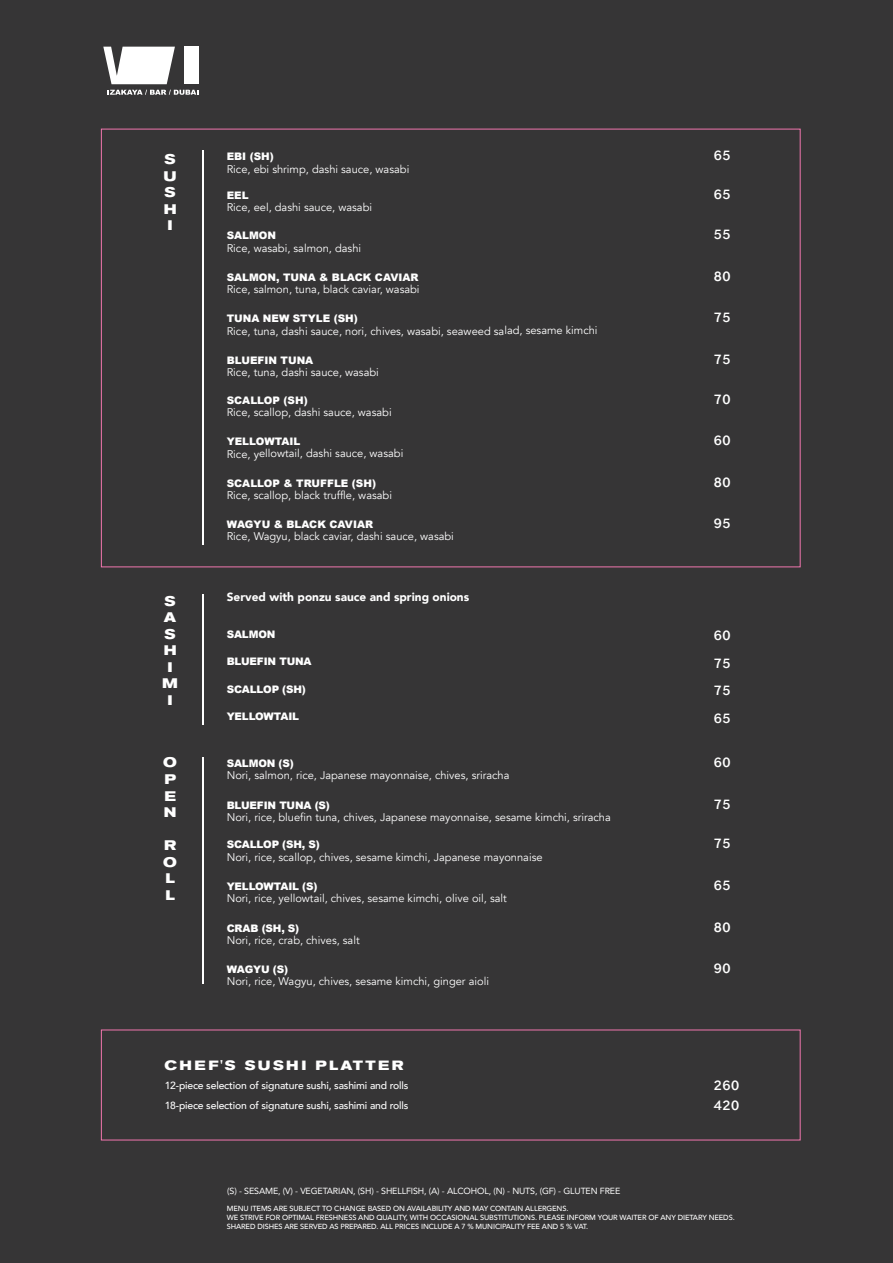
<style>
.page{position:relative;width:893px;height:1263px;background:#363536}
.page>*{position:absolute;margin:0;border:0;box-sizing:border-box;transform-origin:0 0}
.t1{font:18px "Arial Hebrew";letter-spacing:-.015em;color:#fff}
.t2{font:700 expanded 13.8px/16.5px "Akzidenz Grotesk Pro";color:#fff;text-align:justify}
.t3{font:700 expanded 13.35px "Akzidenz Grotesk Pro";letter-spacing:.18em;color:#fff}
.t4{font:900 11.85px "Avenir";color:#fff}
.t5{font:11.1px "Avenir";color:#fff}
.t6{font:900 10.35px "Arial";letter-spacing:-.015em;color:#fff}
.t7{font:500 10.35px "Avenir";letter-spacing:-.015em;color:#fff}
.t8{font:8.85px "Avenir";letter-spacing:-.015em;color:#fff}
.t9{font:500 7.35px/8.9px "Avenir";letter-spacing:-.015em;color:#fff}
</style>
<div class="page">
<hr style="left:203px;top:151px;width:1px;height:394px;background:#fff">
<hr style="left:203px;top:594px;width:1px;height:131px;background:#fff">
<svg style="left:103px;top:47px;width:72px;height:37px"></svg>
<div style="left:184px;top:47px;width:14px;height:37px;background:#fff"></div>
<svg style="left:108px;top:90px;width:90px;height:5px"></svg>
<hr style="left:203px;top:757px;width:1px;height:226px;background:#fff">
<p class="t2" style="left:164px;top:151px;width:15px">S U S H I</p>
<p class="t2" style="left:162px;top:592px;width:17px;text-align:center">S<br>A<br>S<br>H<br>I<br>M<br>I</p>
<p class="t2" style="left:163px;top:754px;width:15px">O P E N</p>
<p class="t2" style="left:163px;top:837px;width:15px;text-align:left">R<br>O<br>L<br>L</p>
<p class="t6" style="left:227px;top:149px;width:49px">EBI (SH)</p>
<h1 class="t1" style="left:714px;top:146px;width:19px">65</h1>
<p class="t5" style="left:227px;top:162px;width:184px">Rice, ebi shrimp, dashi sauce, wasabi</p>
<p class="t6" style="left:227px;top:188px;width:23px">EEL</p>
<h1 class="t1" style="left:714px;top:185px;width:19px">65</h1>
<p class="t5" style="left:227px;top:201px;width:147px">Rice, eel, dashi sauce, wasabi</p>
<p class="t6" style="left:227px;top:228px;width:51px">SALMON</p>
<h1 class="t1" style="left:714px;top:225px;width:19px">55</h1>
<p class="t5" style="left:227px;top:241px;width:136px">Rice, wasabi, salmon, dashi</p>
<p class="t6" style="left:227px;top:270px;width:193px">SALMON, TUNA &amp; BLACK CAVIAR</p>
<h1 class="t1" style="left:714px;top:267px;width:19px">80</h1>
<p class="t5" style="left:227px;top:283px;width:194px">Rice, salmon, tuna, black caviar, wasabi</p>
<p class="t6" style="left:227px;top:311px;width:133px">TUNA NEW STYLE (SH)</p>
<h1 class="t1" style="left:714px;top:308px;width:19px">75</h1>
<p class="t5" style="left:227px;top:324px;width:372px">Rice, tuna, dashi sauce, nori, chives, wasabi, seaweed salad, sesame kimchi</p>
<p class="t6" style="left:227px;top:352px;width:88px">BLUEFIN TUNA</p>
<h1 class="t1" style="left:714px;top:349px;width:19px">75</h1>
<p class="t5" style="left:227px;top:366px;width:154px">Rice, tuna, dashi sauce, wasabi</p>
<p class="t6" style="left:227px;top:392px;width:82px">SCALLOP (SH)</p>
<h1 class="t1" style="left:714px;top:389px;width:19px">70</h1>
<p class="t5" style="left:227px;top:405px;width:166px">Rice, scallop, dashi sauce, wasabi</p>
<p class="t6" style="left:227px;top:434px;width:75px">YELLOWTAIL</p>
<p class="t5" style="left:227px;top:447px;width:178px">Rice, yellowtail, dashi sauce, wasabi</p>
<h1 class="t1" style="left:714px;top:431px;width:19px">60</h1>
<p class="t6" style="left:227px;top:476px;width:151px">SCALLOP &amp; TRUFFLE (SH)</p>
<h1 class="t1" style="left:714px;top:473px;width:19px">80</h1>
<p class="t5" style="left:227px;top:489px;width:167px">Rice, scallop, black truffle, wasabi</p>
<p class="t6" style="left:227px;top:517px;width:148px">WAGYU &amp; BLACK CAVIAR</p>
<h1 class="t1" style="left:714px;top:514px;width:19px">95</h1>
<p class="t5" style="left:227px;top:530px;width:229px">Rice, Wagyu, black caviar, dashi sauce, wasabi</p>
<p class="t4" style="left:227px;top:587px;width:244px">Served with ponzu sauce and spring onions</p>
<p class="t6" style="left:227px;top:626px;width:50px">SALMON</p>
<h1 class="t1" style="left:714px;top:626px;width:19px">60</h1>
<p class="t6" style="left:227px;top:654px;width:86px">BLUEFIN TUNA</p>
<h1 class="t1" style="left:714px;top:653px;width:19px">75</h1>
<p class="t6" style="left:227px;top:681px;width:81px">SCALLOP (SH)</p>
<h1 class="t1" style="left:714px;top:681px;width:19px">75</h1>
<p class="t6" style="left:227px;top:709px;width:74px">YELLOWTAIL</p>
<h1 class="t1" style="left:714px;top:708px;width:19px">65</h1>
<p class="t6" style="left:227px;top:756px;width:69px">SALMON (S)</p>
<h1 class="t1" style="left:714px;top:753px;width:19px">60</h1>
<p class="t5" style="left:227px;top:769px;width:284px">Nori, salmon, rice, Japanese mayonnaise, chives, sriracha</p>
<p class="t6" style="left:227px;top:797px;width:105px">BLUEFIN TUNA (S)</p>
<h1 class="t1" style="left:714px;top:794px;width:19px">75</h1>
<p class="t5" style="left:227px;top:810px;width:386px">Nori, rice, bluefin tuna, chives, Japanese mayonnaise, sesame kimchi, sriracha</p>
<p class="t6" style="left:227px;top:837px;width:95px">SCALLOP (SH, S)</p>
<h1 class="t1" style="left:714px;top:834px;width:19px">75</h1>
<p class="t5" style="left:227px;top:850px;width:317px">Nori, rice, scallop, chives, sesame kimchi, Japanese mayonnaise</p>
<p class="t6" style="left:227px;top:879px;width:92px">YELLOWTAIL (S)</p>
<h1 class="t1" style="left:714px;top:876px;width:19px">65</h1>
<p class="t5" style="left:227px;top:892px;width:282px">Nori, rice, yellowtail, chives, sesame kimchi, olive oil, salt</p>
<p class="t6" style="left:227px;top:921px;width:74px">CRAB (SH, S)</p>
<h1 class="t1" style="left:714px;top:917px;width:19px">80</h1>
<p class="t5" style="left:227px;top:934px;width:134px">Nori, rice, crab, chives, salt</p>
<p class="t6" style="left:227px;top:962px;width:63px">WAGYU (S)</p>
<p class="t5" style="left:227px;top:975px;width:264px">Nori, rice, Wagyu, chives, sesame kimchi, ginger aioli</p>
<h1 class="t1" style="left:714px;top:958px;width:19px">90</h1>
<p class="t3" style="left:165px;top:1056px;width:240px">CHEF'S SUSHI PLATTER</p>
<p class="t7" style="left:165px;top:1076px;width:245px">12-piece selection of signature sushi, sashimi and rolls</p>
<h1 class="t1" style="left:714px;top:1075px;width:27px">260</h1>
<p class="t7" style="left:165px;top:1096px;width:245px">18-piece selection of signature sushi, sashimi and rolls</p>
<h1 class="t1" style="left:714px;top:1096px;width:27px">420</h1>
<p class="t8" style="left:227px;top:1183px;width:395px">(S) - SESAME, (V) - VEGETARIAN, (SH) - SHELLFISH, (A) - ALCOHOL, (N) - NUTS, (GF) - GLUTEN FREE</p>
<p class="t9" style="left:227px;top:1204px;width:509px">MENU ITEMS ARE SUBJECT TO CHANGE BASED ON AVAILABILITY AND MAY CONTAIN ALLERGENS.<br>WE STRIVE FOR OPTIMAL FRESHNESS AND QUALITY, WITH OCCASIONAL SUBSTITUTIONS. PLEASE INFORM YOUR WAITER OF ANY DIETARY NEEDS.<br>SHARED DISHES ARE SERVED AS PREPARED. ALL PRICES INCLUDE A 7 % MUNICIPALITY FEE AND 5 % VAT.</p>
</div>
